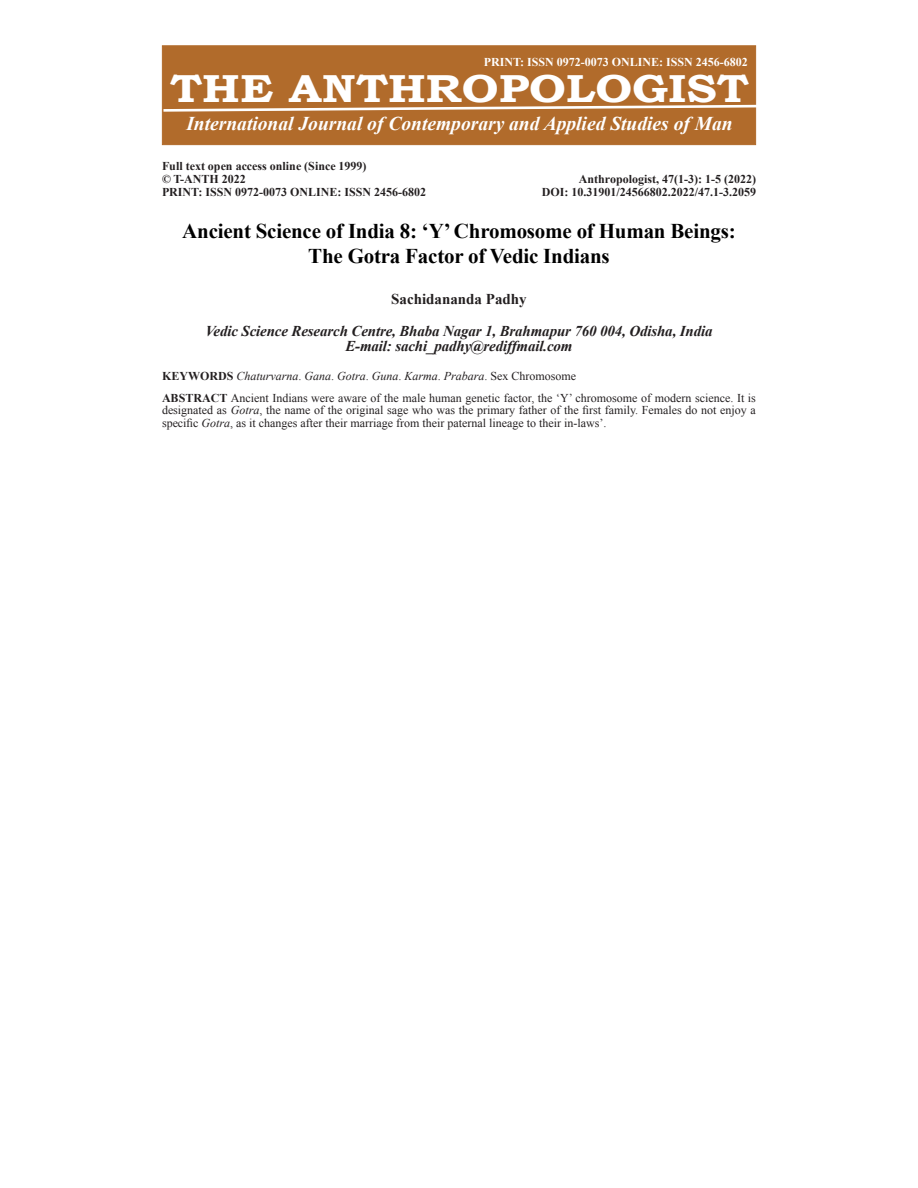
<style>
.page{position:relative;width:918px;height:1188px;background:#fff}
.page>*{position:absolute;margin:0;border:0;box-sizing:border-box;transform-origin:0 0}
.t1{font:700 39px "Bookman Old Style";color:#fff;scale:1.18 1}
.J_Title{font:700 21px "Times New Roman";letter-spacing:-.01em;color:#000}
.t2{font:italic 700 19.5px "Times New Roman";color:#fff}
.Department{font:italic 700 15px/15.8px "Times New Roman";letter-spacing:-.01em;color:#231f20;text-align:center}
.Author{font:700 15px "Times New Roman";color:#231f20}
.Key_Words{font:12px/12.8px "Times New Roman";color:#231f20;text-align:justify}
.t3{font:700 12px "Times New Roman";color:#231f20}
.Key_Words-2{font:italic 12px "Times New Roman";color:#231f20}
.t4{font:700 12px "Times New Roman";color:#fff}
.s1{font-weight:700;font-style:normal}
.s2{font-style:normal}
.s3{font-weight:700}
.s4{font-style:italic}
</style>
<div class="page">
<div style="left:162px;top:45px;width:594px;height:100px;background:#b16b2b;border:1px solid #b16b2b"></div>
<svg style="left:161px;top:103px;width:596px;height:10px"></svg>
<p class="t4" style="left:484px;top:54px;width:266px">PRINT: ISSN 0972-0073 ONLINE: ISSN 2456-6802</p>
<p class="t1" style="left:170px;top:60px;width:492px">THE ANTHROPOLOGIST</p>
<p class="t2" style="left:186px;top:110px;width:548px">International Journal of Contemporary and Applied Studies of Man</p>
<p class="t3" style="left:162px;top:158px;width:206px">Full text open access online (Since 1999)</p>
<p class="t3" style="left:162px;top:171px;width:85px">© T-ANTH 2022</p>
<p class="t3" style="left:579px;top:171px;width:179px">Anthropologist, 47(1-3): 1-5 (2022)</p>
<p class="t3" style="left:162px;top:183px;width:266px">PRINT: ISSN 0972-0073 ONLINE: ISSN 2456-6802</p>
<p class="t3" style="left:542px;top:183px;width:216px">DOI: 10.31901/24566802.2022/47.1-3.2059</p>
<p class="J_Title" style="left:182px;top:216px;width:555px">Ancient Science of India 8: ‘Y’ Chromosome of Human Beings:</p>
<p class="J_Title" style="left:308px;top:242px;width:303px">The Gotra Factor of Vedic Indians</p>
<p class="Author" style="left:391px;top:289px;width:137px">Sachidananda Padhy</p>
<p class="Department" style="left:205px;top:322px;width:509px">Vedic Science Research Centre, Bhaba Nagar 1, Brahmapur 760 004, Odisha, India<br>E-mail: sachi_padhy@rediffmail.com</p>
<p class="Key_Words-2" style="left:162px;top:368px;width:416px"><span class="s1">KEYWORDS</span> Chaturvarna<span class="s2">.</span> Gana<span class="s2">.</span> Gotra<span class="s2">.</span> Guna<span class="s2">.</span> Karma<span class="s2">.</span> Prabara<span class="s2">. Sex Chromosome</span></p>
<p class="Key_Words" style="left:162px;top:391px;width:595px"><span class="s3">ABSTRACT</span> Ancient Indians were aware of the male human genetic factor, the ‘Y’ chromosome of modern science. It is designated as <span class="s4">Gotra</span>, the name of the original sage who was the primary father of the first family. Females do not enjoy a specific <span class="s4">Gotra</span>, as it changes after their marriage from their paternal lineage to their in-laws’.</p>
</div>
